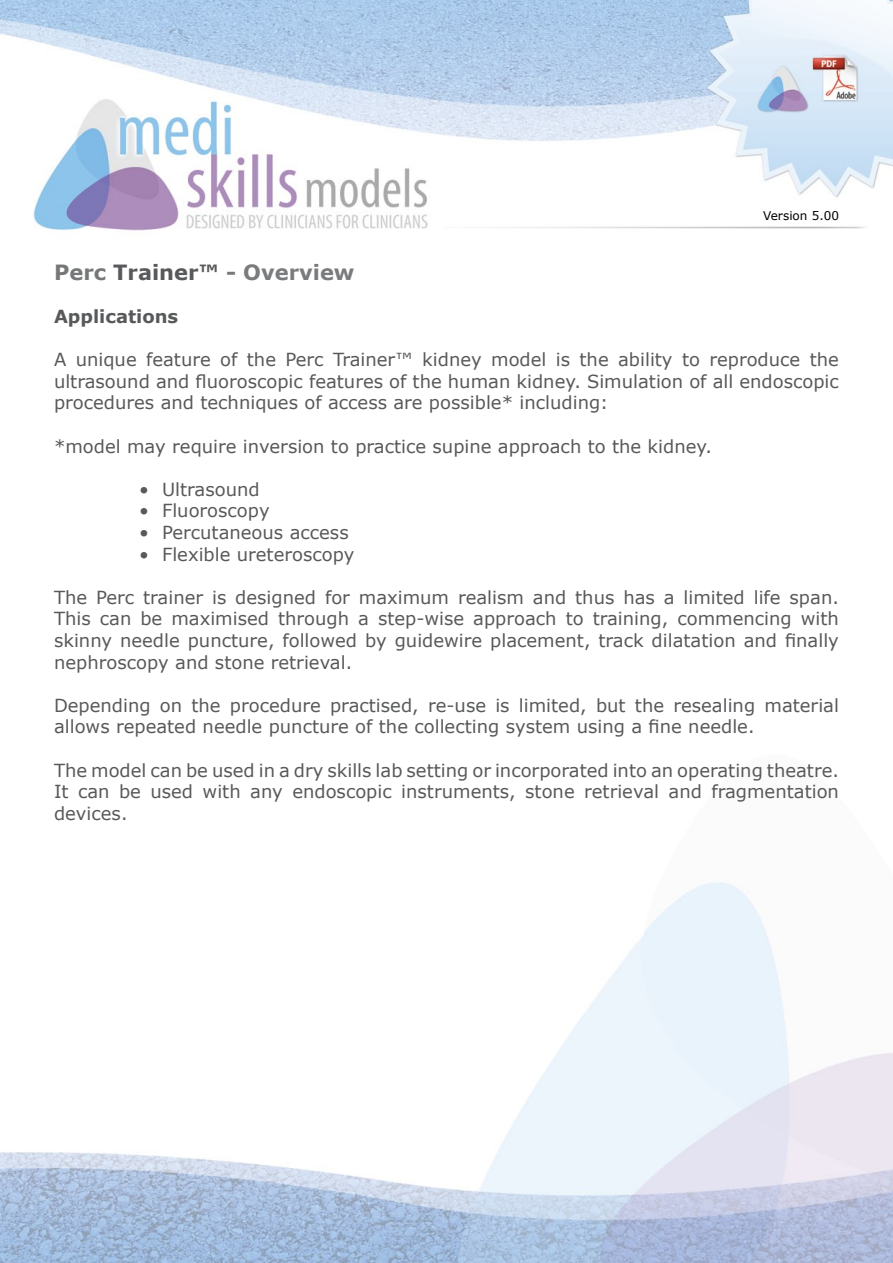
<style>
.page{position:relative;width:893px;height:1263px;background:#fff}
.page>*{position:absolute;margin:0;border:0;box-sizing:border-box;transform-origin:0 0}
.t1{font:700 21px "Verdana";color:#58595b}
.t2{font:18px/21.6px "Verdana";color:#58595b;text-align:justify}
.t3{font:700 18px "Verdana";color:#58595b}
.t4{font:12px "Verdana";color:#000}
.s1{color:#757779}
.s2{color:#797b7d}
</style>
<div class="page">
<img style="left:0;top:0;width:893px;height:1263px">
<p class="t4" style="left:763px;top:208px;width:77px">Version 5.00</p>
<p class="t1" style="left:54px;top:258px;width:302px"><span class="s1">Perc</span> Trainer™ <span class="s1">-</span> <span class="s2">Overview</span></p>
<p class="t3" style="left:54px;top:305px;width:126px">Applications</p>
<p class="t2" style="left:54px;top:349px;width:786px">A unique feature of the Perc Trainer™ kidney model is the ability to reproduce the ultrasound and fluoroscopic features of the human kidney. Simulation of all endoscopic procedures and techniques of access are possible* including:</p>
<p class="t2" style="left:54px;top:435px;width:659px">*model may require inversion to practice supine approach to the kidney.</p>
<p class="t2" style="left:139px;top:479px;width:122px">• Ultrasound</p>
<p class="t2" style="left:139px;top:500px;width:132px">• Fluoroscopy</p>
<p class="t2" style="left:139px;top:522px;width:211px">• Percutaneous access</p>
<p class="t2" style="left:139px;top:543px;width:217px">• Flexible ureteroscopy</p>
<p class="t2" style="left:54px;top:587px;width:786px">The Perc trainer is designed for maximum realism and thus has a limited life span.<br>This can be maximised through a step-wise approach to training, commencing with skinny needle puncture, followed by guidewire placement, track dilatation and finally nephroscopy and stone retrieval.</p>
<p class="t2" style="left:54px;top:695px;width:786px">Depending on the procedure practised, re-use is limited, but the resealing material allows repeated needle puncture of the collecting system using a fine needle.</p>
<p class="t2" style="left:54px;top:759px;width:786px">The model can be used in a dry skills lab setting or incorporated into an operating theatre.<br>It can be used with any endoscopic instruments, stone retrieval and fragmentation devices.</p>
</div>
